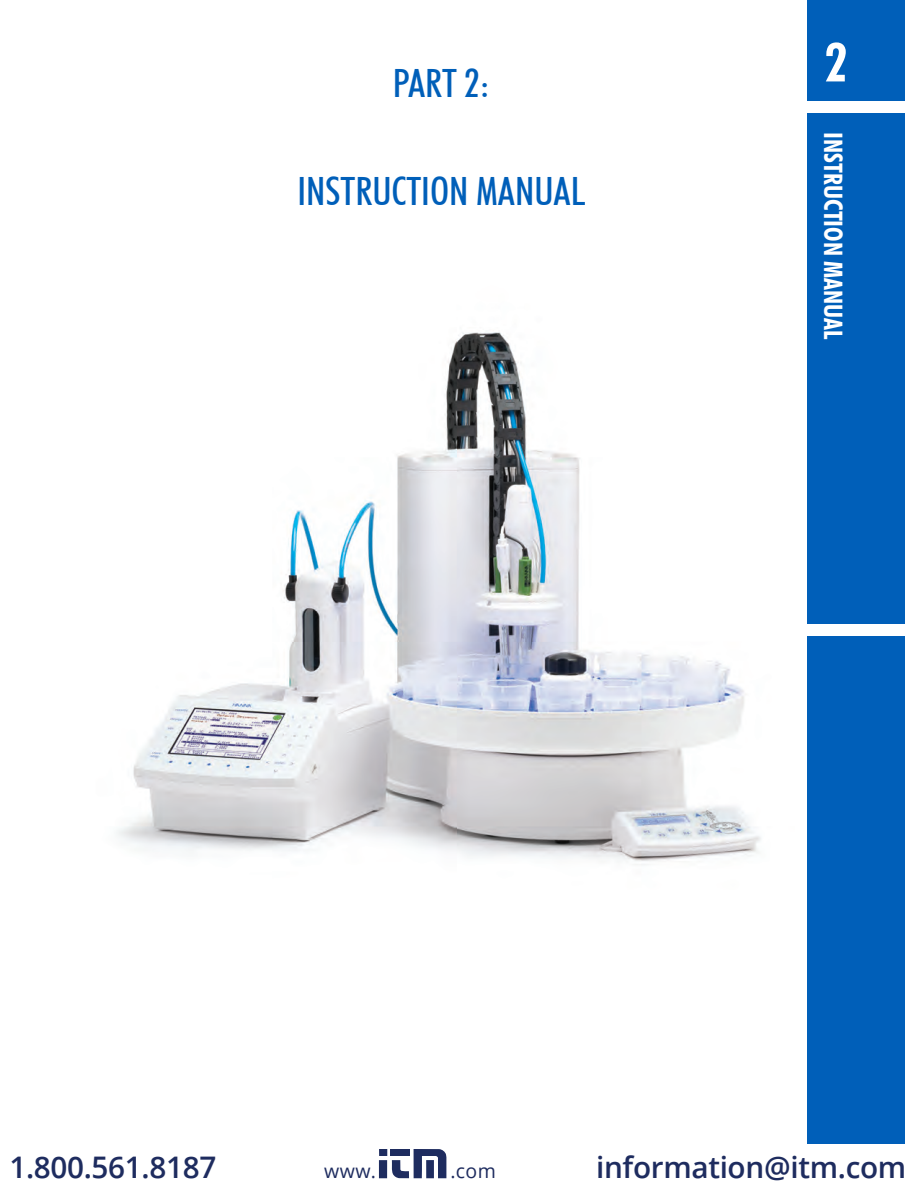
<style>
.page{position:relative;width:918px;height:1188px;background:#fff}
.page>*{position:absolute;margin:0;border:0;box-sizing:border-box;transform-origin:0 0}
.t1{font:700 condensed 54px "Futura BT";color:#fff}
.manual_title{font:500 condensed 39px "Futura BT";color:#005fb9}
.t2{font:600 29.7px "Open Sans";letter-spacing:-.01em;color:#1e2c5f}
.t3{font:700 condensed 25.5px "Futura BT";color:#fff}
.t4{font:19.5px "Open Sans";letter-spacing:.02em;color:#1e2c5f}
</style>
<div class="page">
<div style="left:807px;top:113px;width:98px;height:511px;background:#005fb9"></div>
<div style="left:807px;top:636px;width:98px;height:552px;background:#005fb9"></div>
<div style="left:807px;top:0;width:98px;height:101px;background:#005fb9"></div>
<img style="left:116px;top:332px;width:645px;height:533px">
<div style="left:0;top:1145px;width:918px;height:43px;background:#fff"></div>
<div style="left:379px;top:1149px;width:8px;height:7px;background:#1e2c5f"></div>
<div style="left:379px;top:1160px;width:8px;height:18px;background:#1e2c5f"></div>
<svg style="left:391px;top:1149px;width:55px;height:29px"></svg>
<p class="manual_title" style="left:393px;top:60px;width:99px">PART 2:</p>
<p class="manual_title" style="left:297px;top:168px;width:289px">INSTRUCTION MANUAL</p>
<h1 class="t1" style="left:824px;top:29px;width:25px">2</h1>
<p class="t3" style="left:849px;top:132px;width:208px;rotate:90deg">INSTRUCTION MANUAL</p>
<p class="t2" style="left:9px;top:1147px;width:208px">1.800.561.8187</p>
<p class="t4" style="left:324px;top:1158px;width:53px">www.</p>
<p class="t4" style="left:450px;top:1158px;width:47px">.com</p>
<p class="t2" style="left:596px;top:1147px;width:312px">information@itm.com</p>
</div>
